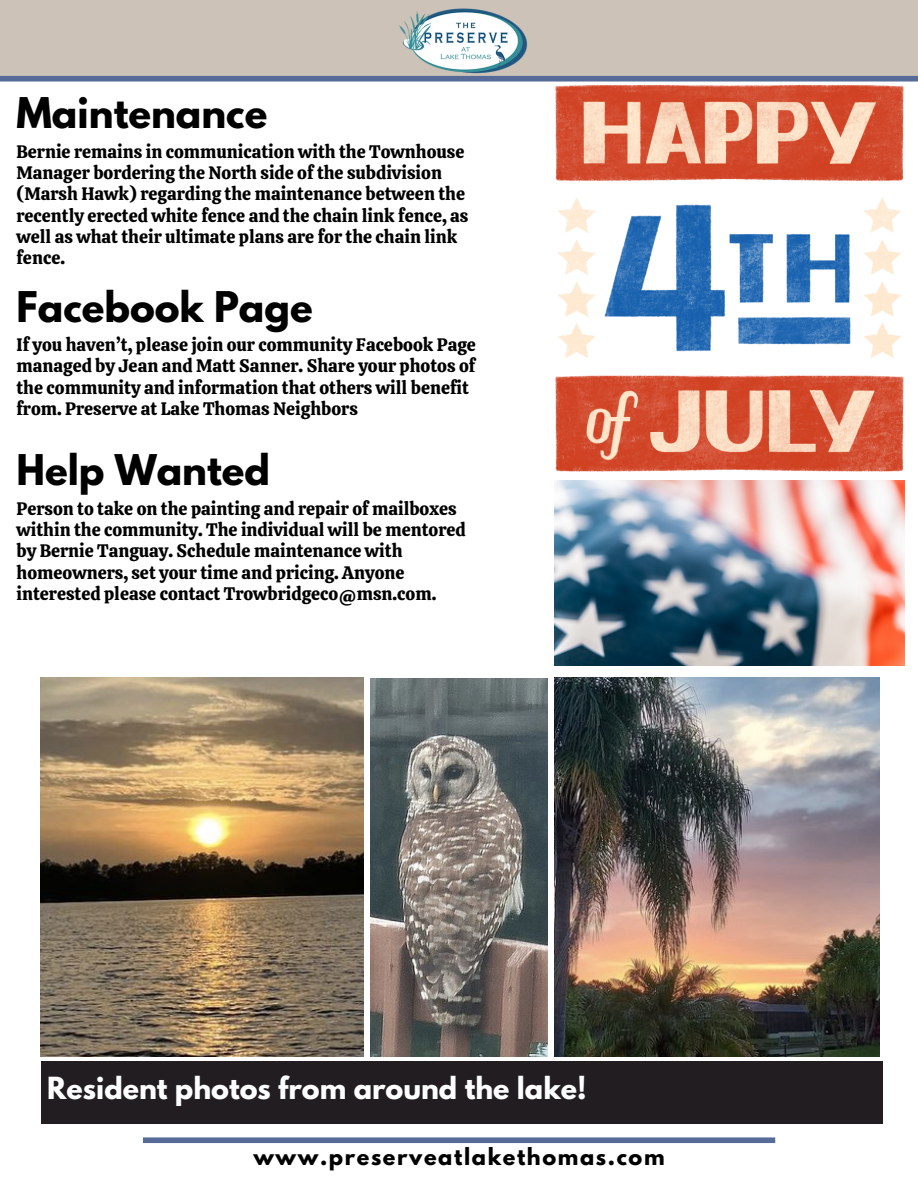
<style>
.page{position:relative;width:918px;height:1188px;background:#fff}
.page>*{position:absolute;margin:0;border:0;box-sizing:border-box;transform-origin:0 0}
.t1{font:700 37.5px "League Spartan";color:#000}
.t2{font:700 27px "League Spartan";color:#fdfefe}
.t3{font:700 20.85px "League Spartan";letter-spacing:.08em;color:#000}
.t4{font:18px/21.3px "Calistoga";color:#000}
</style>
<div class="page">
<div style="left:143px;top:1137px;width:632px;height:6px;background:#566b97"></div>
<div style="left:0;top:0;width:918px;height:76px;background:#cdc2b7"></div>
<img style="left:390px;top:8px;width:150px;height:68px">
<div style="left:41px;top:1061px;width:842px;height:62px;background:#221d21"></div>
<div style="left:0;top:76px;width:918px;height:6px;background:#566b97"></div>
<img style="left:555px;top:84px;width:349px;height:388px">
<img style="left:40px;top:677px;width:323px;height:379px">
<img style="left:555px;top:677px;width:325px;height:379px">
<img style="left:371px;top:678px;width:176px;height:378px">
<img style="left:555px;top:481px;width:350px;height:184px">
<p class="t1" style="left:17px;top:95px;width:252px">Maintenance</p>
<p class="t4" style="left:17px;top:141px;width:453px">Bernie remains in communication with the Townhouse Manager bordering the North side of the subdivision (Marsh Hawk) regarding the maintenance between the recently erected white fence and the chain link fence, as well as what their ultimate plans are for the chain link fence.</p>
<p class="t1" style="left:17px;top:288px;width:298px">Facebook Page</p>
<p class="t4" style="left:17px;top:334px;width:461px">If you haven’t, please join our community Facebook Page managed by Jean and Matt Sanner. Share your photos of the community and information that others will benefit from. Preserve at Lake Thomas Neighbors</p>
<p class="t1" style="left:17px;top:452px;width:255px">Help Wanted</p>
<p class="t4" style="left:17px;top:498px;width:451px">Person to take on the painting and repair of mailboxes within the community. The individual will be mentored by Bernie Tanguay. Schedule maintenance with homeowners, set your time and pricing. Anyone interested please contact Trowbridgeco@msn.com.</p>
<p class="t2" style="left:47px;top:1075px;width:541px">Resident photos from around the lake!</p>
<p class="t3" style="left:253px;top:1146px;width:413px">www.preserveatlakethomas.com</p>
</div>
